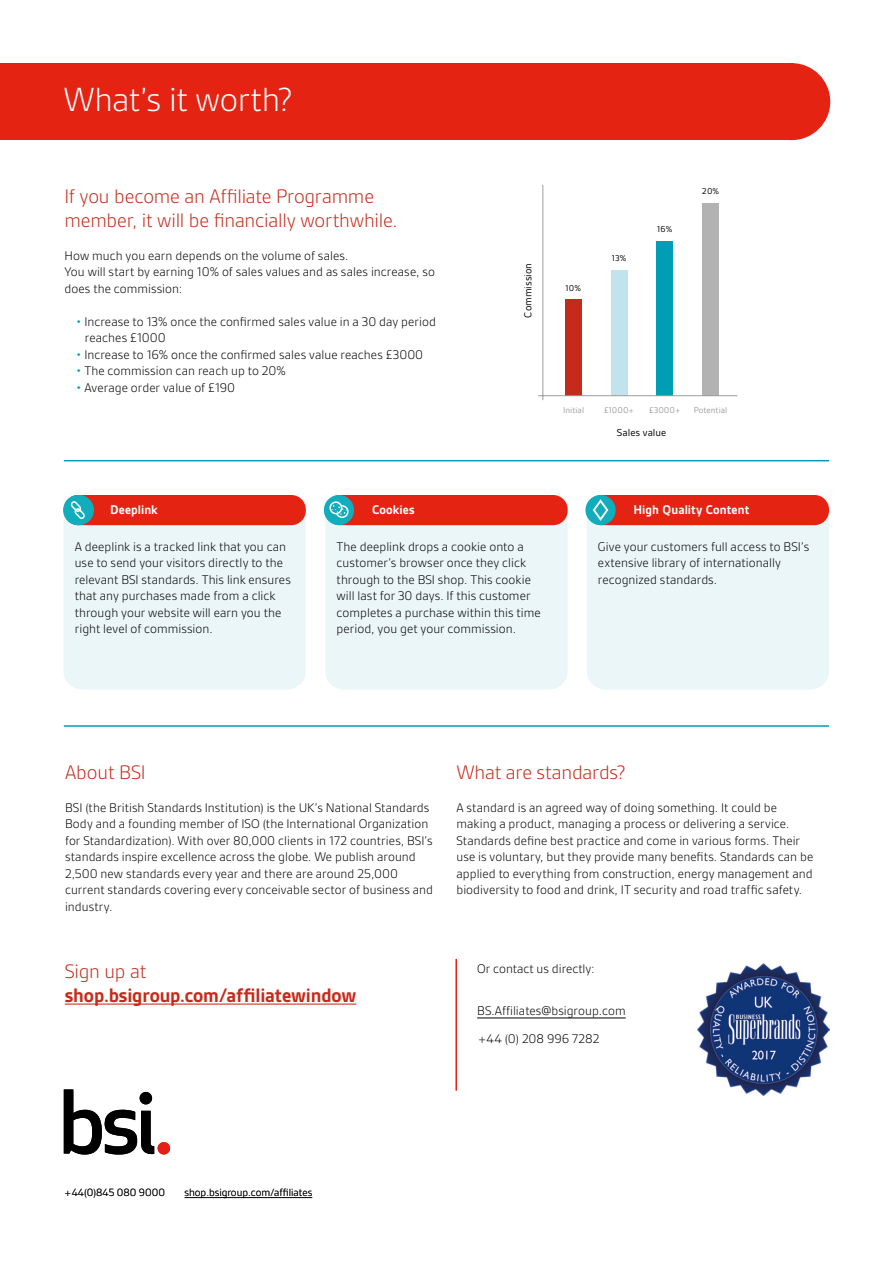
<style>
.page{position:relative;width:893px;height:1263px;background:#fff}
.page>*{position:absolute;margin:0;border:0;box-sizing:border-box;transform-origin:0 0}
.t1{font:300 36px "BSI Gesta";letter-spacing:-.01em;color:#fff}
.t2{font:300 21px/24px "BSI Gesta";letter-spacing:-.01em;color:#c62a1b}
.t3{font:700 21px "BSI Gesta";letter-spacing:-.005em;color:#c62a1b}
.t4{font:300 13.5px/16.5px "BSI Gesta";letter-spacing:.005em;color:#000}
.t5{font:700 13.5px "BSI Gesta";letter-spacing:.005em;color:#fff}
.t6{font:300 11.25px "BSI Gesta";color:#000}
.t7{font:10.95px "BSI Gesta";color:#000}
.t8{font:10.8px "BSI Gesta";color:#000}
.t9{font:9px "BSI Gesta";color:#9d9d9c}
.t10{font:9px "BSI Gesta";color:#000}
.s1{color:#009eb5}
</style>
<div class="page">
<div style="left:565px;top:299px;width:17px;height:97px;background:#c62a1b"></div>
<div style="left:611px;top:270px;width:17px;height:126px;background:#c1e3eb"></div>
<div style="left:656px;top:242px;width:17px;height:154px;background:#009eb5"></div>
<div style="left:702px;top:203px;width:17px;height:193px;background:#b3b2b2"></div>
<hr style="left:543px;top:185px;width:1px;height:215px;background:#9d9d9c">
<hr style="left:538px;top:395px;width:199px;height:1px;background:#9d9d9c">
<hr style="left:64px;top:725px;width:765px;height:2px;background:#009eb5">
<hr style="left:64px;top:460px;width:765px;height:1px;background:#009eb5">
<hr style="left:185px;top:1197px;width:127px;height:1px;background:#000">
<svg style="left:64px;top:1089px;width:106px;height:66px"></svg>
<div style="left:140px;top:1092px;width:12px;height:12px;background:#000;border-radius:50%"></div>
<div style="left:753px;top:63px;width:77px;height:77px;background:#e42313;border-radius:50%"></div>
<div style="left:0;top:63px;width:794px;height:77px;background:#e42313"></div>
<hr style="left:477px;top:1017px;width:149px;height:1px;background:#000">
<hr style="left:455px;top:959px;width:2px;height:132px;background:#e42313">
<hr style="left:65px;top:1003px;width:291px;height:1px;background:#c62a1b">
<img style="left:698px;top:963px;width:132px;height:132px">
<div style="left:64px;top:496px;width:242px;height:194px;background:#ebf6f9"></div>
<div style="left:325px;top:496px;width:243px;height:194px;background:#ebf6f9"></div>
<div style="left:587px;top:496px;width:242px;height:194px;background:#ebf6f9"></div>
<div style="left:64px;top:495px;width:242px;height:30px;background:#e42313;border-radius:14px"></div>
<div style="left:326px;top:495px;width:242px;height:30px;background:#e42313;border-radius:14px"></div>
<div style="left:587px;top:495px;width:242px;height:30px;background:#e42313;border-radius:14px"></div>
<div style="left:324px;top:495px;width:30px;height:30px;background:#10aebc;border-radius:50%"></div>
<div style="left:336px;top:505px;width:13px;height:13px;border:2px solid #fff;border-radius:50%"></div>
<div style="left:329px;top:501px;width:13px;height:13px;border:2px solid #fff;border-radius:50%"></div>
<svg style="left:332px;top:504px;width:15px;height:11px"></svg>
<svg style="left:64px;top:495px;width:30px;height:30px"></svg>
<div style="left:63px;top:495px;width:29px;height:30px;background:#10aebc;border-radius:50%"></div>
<svg style="left:70px;top:501px;width:15px;height:18px"></svg>
<div style="left:585px;top:495px;width:31px;height:30px;background:#10aebc;border-radius:50%"></div>
<svg style="left:591px;top:498px;width:19px;height:23px"></svg>
<h1 class="t1" style="left:63px;top:80px;width:231px">What’s it worth?</h1>
<h2 class="t2" style="left:64px;top:184px;width:335px">If you become an Affiliate Programme member, it will be financially worthwhile.</h2>
<p class="t4" style="left:64px;top:247px;width:372px">How much you earn depends on the volume of sales.<br>You will start by earning 10% of sales values and as sales increase, so does the commission:</p>
<p class="t4" style="left:85px;top:313px;width:353px;text-indent:-9px"><span class="s1">•</span> Increase to 13% once the confirmed sales value in a 30 day period reaches £1000</p>
<p class="t4" style="left:76px;top:346px;width:349px"><span class="s1">•</span> Increase to 16% once the confirmed sales value reaches £3000</p>
<p class="t4" style="left:76px;top:363px;width:211px"><span class="s1">•</span> The commission can reach up to 20%</p>
<p class="t4" style="left:76px;top:379px;width:161px"><span class="s1">•</span> Average order value of £190</p>
<p class="t7" style="left:522px;top:318px;width:56px;rotate:-90deg">Commission</p>
<p class="t10" style="left:566px;top:283px;width:17px">10%</p>
<p class="t10" style="left:612px;top:254px;width:16px">13%</p>
<p class="t10" style="left:657px;top:225px;width:17px">16%</p>
<p class="t10" style="left:702px;top:186px;width:19px">20%</p>
<p class="t9" style="left:563px;top:405px;width:22px">Initial</p>
<p class="t9" style="left:604px;top:405px;width:32px">£1000+</p>
<p class="t9" style="left:649px;top:405px;width:33px">£3000+</p>
<p class="t9" style="left:694px;top:405px;width:35px">Potential</p>
<p class="t8" style="left:616px;top:427px;width:51px">Sales value</p>
<p class="t5" style="left:110px;top:502px;width:49px">Deeplink</p>
<p class="t5" style="left:372px;top:502px;width:44px">Cookies</p>
<p class="t5" style="left:633px;top:502px;width:118px">High Quality Content</p>
<p class="t4" style="left:75px;top:538px;width:218px">A deeplink is a tracked link that you can use to send your visitors directly to the relevant BSI standards. This link ensures that any purchases made from a click through your website will earn you the right level of commission.</p>
<p class="t4" style="left:337px;top:538px;width:206px">The deeplink drops a cookie onto a customer’s browser once they click through to the BSI shop. This cookie will last for 30 days. If this customer completes a purchase within this time period, you get your commission.</p>
<p class="t4" style="left:598px;top:538px;width:213px">Give your customers full access to BSI’s extensive library of internationally recognized standards.</p>
<h2 class="t2" style="left:65px;top:760px;width:82px">About BSI</h2>
<p class="t4" style="left:65px;top:799px;width:369px">BSI (the British Standards Institution) is the UK’s National Standards Body and a founding member of ISO (the International Organization for Standardization). With over 80,000 clients in 172 countries, BSI’s standards inspire excellence across the globe. We publish around 2,500 new standards every year and there are around 25,000 current standards covering every conceivable sector of business and industry.</p>
<h2 class="t2" style="left:65px;top:959px;width:83px">Sign up at</h2>
<h2 class="t3" style="left:65px;top:984px;width:293px">shop.bsigroup.com/affiliatewindow</h2>
<h2 class="t2" style="left:456px;top:760px;width:171px">What are standards?</h2>
<p class="t4" style="left:456px;top:799px;width:358px">A standard is an agreed way of doing something. It could be making a product, managing a process or delivering a service.<br>Standards define best practice and come in various forms. Their use is voluntary, but they provide many benefits. Standards can be applied to everything from construction, energy management and biodiversity to food and drink, IT security and road traffic safety.</p>
<p class="t4" style="left:477px;top:960px;width:119px">Or contact us directly:</p>
<p class="t4" style="left:477px;top:997px;width:150px;line-height:27.8px">BS.Affiliates@bsigroup.com +44 (0) 208 996 7282</p>
<p class="t6" style="left:64px;top:1187px;width:102px">+44(0)845 080 9000</p>
<p class="t6" style="left:185px;top:1187px;width:129px">shop.bsigroup.com/affiliates</p>
</div>
